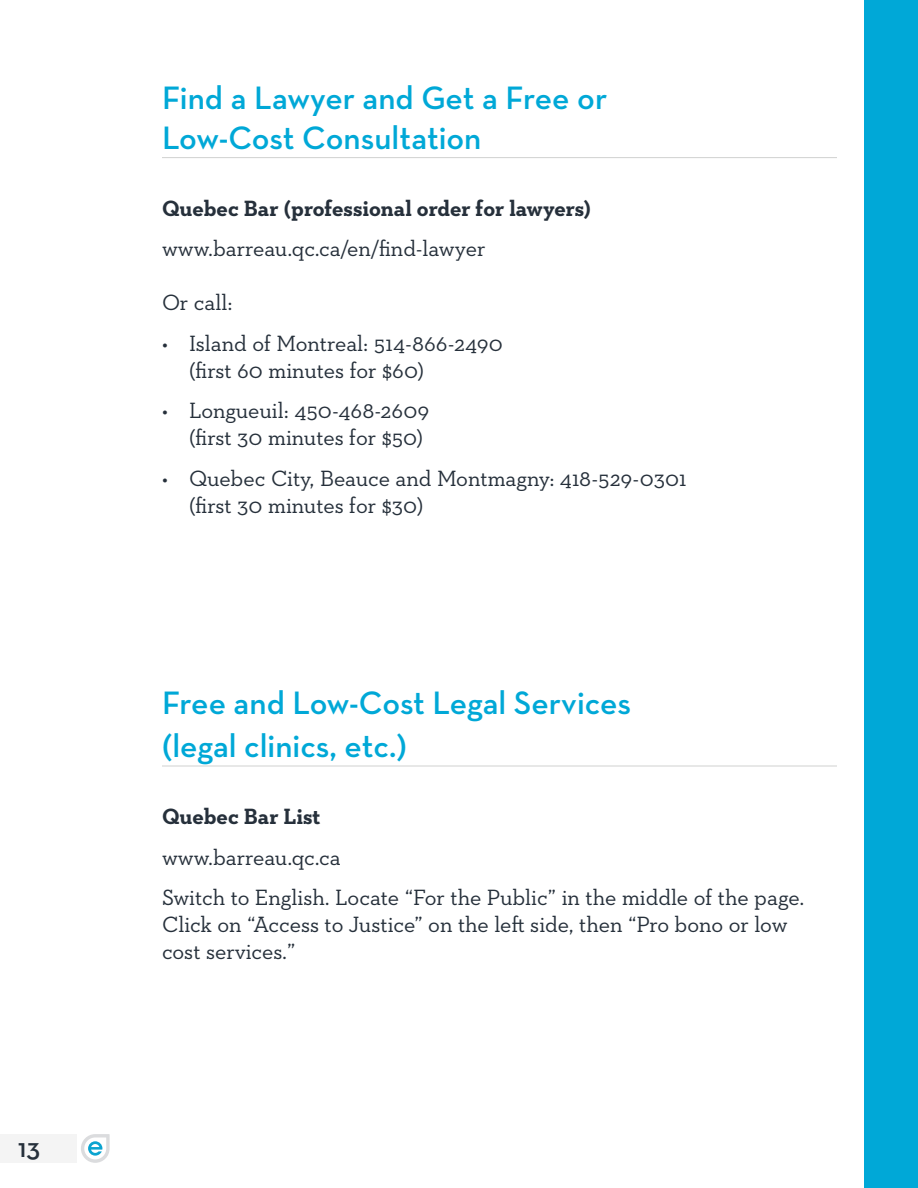
<style>
.page{position:relative;width:918px;height:1188px;background:#fff}
.page>*{position:absolute;margin:0;border:0;box-sizing:border-box;transform-origin:0 0}
.t1{font:600 33px/39.6px "Neutra Text";color:#00a8d7}
.t2{font:600 27px "Neutra Text";color:#26303b}
.t3{font:22.5px/27px "Neutraface Slab Text";color:#26303b}
.t4{font:700 22.5px "Neutraface Slab Text";color:#26303b}
.s1{font-family:"Neutra Text";font-size:21px}
</style>
<div class="page">
<div style="left:864px;top:0;width:54px;height:1188px;background:#00a8d7"></div>
<hr style="left:162px;top:157px;width:675px;height:1px;background:#d3d4d3">
<hr style="left:162px;top:765px;width:675px;height:2px;background:#d3d4d3">
<div style="left:0;top:1134px;width:77px;height:29px;background:#f4f4f4"></div>
<svg style="left:81px;top:1134px;width:28px;height:29px"></svg>
<p class="t2" style="left:18px;top:1131px;width:24px">13</p>
<h1 class="t1" style="left:162px;top:78px;width:447px">Find a Lawyer and Get a Free or<br>Low-Cost Consultation</h1>
<p class="t4" style="left:162px;top:194px;width:431px">Quebec Bar (professional order for lawyers)</p>
<p class="t3" style="left:162px;top:235px;width:325px">www.barreau.qc.ca/en/find-lawyer</p>
<p class="t3" style="left:162px;top:289px;width:72px">Or call:</p>
<p class="t3" style="left:189px;top:329px;width:315px;text-indent:-27px"><span class="s1">•</span> Island of Montreal: 514-866-2490 (first 60 minutes for $60)</p>
<p class="t3" style="left:162px;top:397px;width:269px;text-align:right"><span class="s1">•</span> Longueuil: 450-468-2609 (first 30 minutes for $50)</p>
<p class="t3" style="left:189px;top:464px;width:499px;text-indent:-27px"><span class="s1">•</span> Quebec City, Beauce and Montmagny: 418-529-0301 (first 30 minutes for $30)</p>
<h1 class="t1" style="left:162px;top:681px;width:471px;line-height:43.2px">Free and Low-Cost Legal Services (legal clinics, etc.)</h1>
<p class="t4" style="left:162px;top:802px;width:160px">Quebec Bar List</p>
<p class="t3" style="left:162px;top:836px;width:644px;line-height:40.5px">www.barreau.qc.ca<br>Switch to English. Locate “For the Public” in the middle of the page.</p>
<p class="t3" style="left:162px;top:911px;width:627px">Click on “Access to Justice” on the left side, then “Pro bono or low cost services.”</p>
</div>
